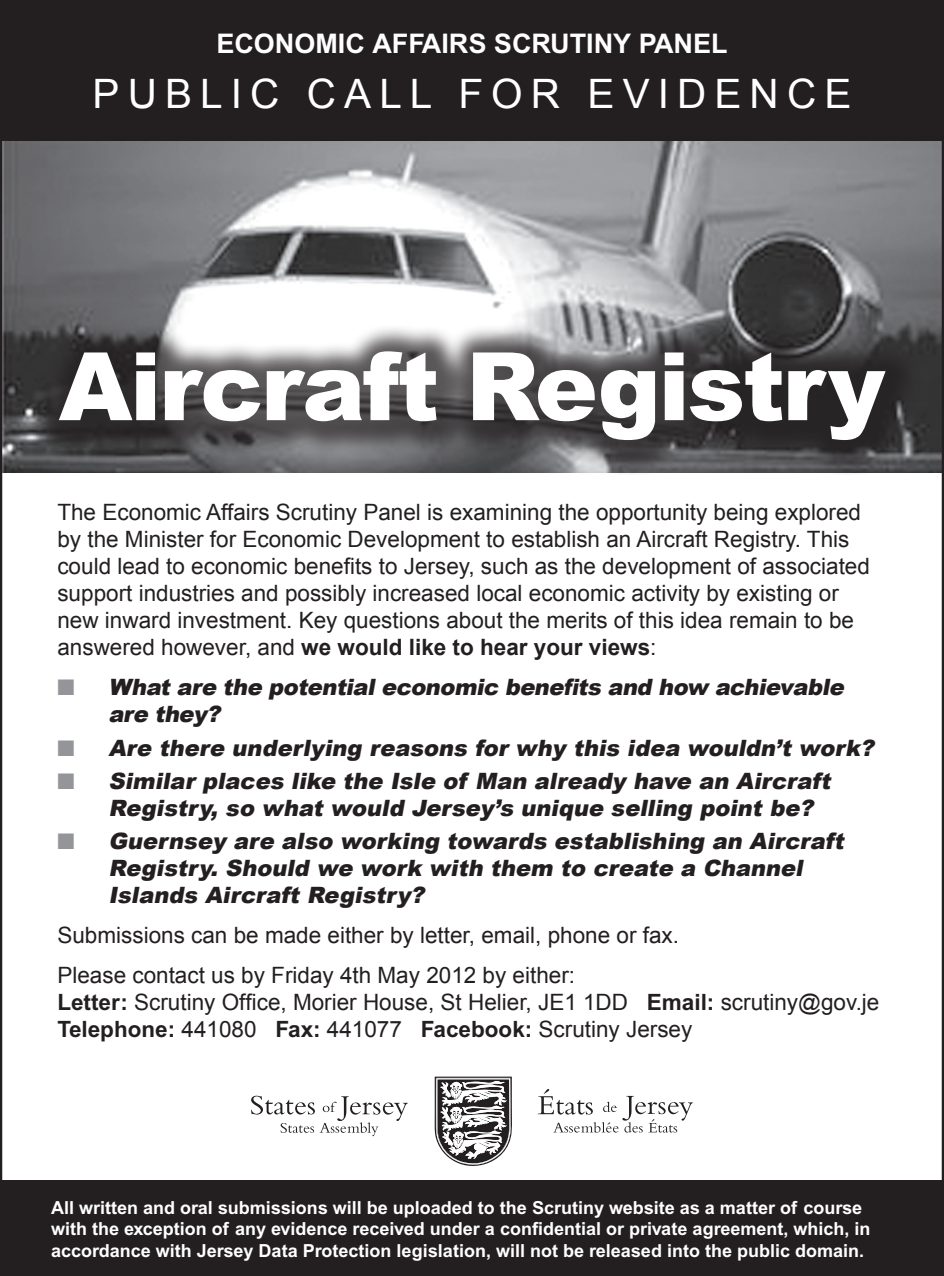
<style>
.page{position:relative;width:944px;height:1276px;background:#fff}
.page>*{position:absolute;margin:0;border:0;box-sizing:border-box;transform-origin:0 0}
.t1{font:900 94.5px "Arial";letter-spacing:-.025em;color:#fff}
.t2{font:40.5px "Arial";letter-spacing:.2em;color:#fff}
.t3{font:700 27px "Arial";color:#fff}
.t4{font:22.5px/27px "Arial";color:#231f20}
.t5{font:italic 900 22.5px/27px "Arial";color:#231f20}
.t6{font:700 18px/21.6px "Arial";color:#fff}
.s1{font-weight:700}
.s2{color:#939598}
</style>
<div class="page">
<img style="left:3px;top:140px;width:938px;height:332px">
<div style="left:0;top:0;width:944px;height:140px;background:#231f20"></div>
<svg style="left:251px;top:1095px;width:157px;height:41px"></svg>
<svg style="left:538px;top:1089px;width:155px;height:43px"></svg>
<svg style="left:434px;top:1076px;width:78px;height:90px"></svg>
<div style="left:0;top:1180px;width:944px;height:96px;background:#231f20"></div>
<div style="left:28px;top:321px;width:892px;height:154px;background:#231f20;opacity:.75"></div>
<p class="t3" style="left:216px;top:28px;width:494px">Economic Affairs Scrutiny Panel</p>
<h2 class="t2" style="left:93px;top:68px;width:400px">Public Ca ll for</h2>
<h2 class="t2" style="left:588px;top:68px;width:260px">Evide nce</h2>
<h1 class="t1" style="left:59px;top:318px;width:828px">Aircraft Registry</h1>
<p class="t4" style="left:57px;top:499px;width:814px">The Economic Affairs Scrutiny Panel is examining the opportunity being explored by the Minister for Economic Development to establish an Aircraft Registry. This could lead to economic benefits to Jersey, such as the development of associated support industries and possibly increased local economic activity by existing or new inward investment. Key questions about the merits of this idea remain to be answered however, and <span class="s1">we would like to hear your views</span>:</p>
<p class="t5" style="left:108px;top:673px;width:742px;text-indent:-51px"><span class="s2">■</span> Whatare the potentialeconomic benefits and how achievable are they?</p>
<p class="t5" style="left:57px;top:733px;width:824px"><span class="s2">■</span> Are there underlying reasons for why this idea wouldn’t work?</p>
<p class="t5" style="left:108px;top:767px;width:729px;text-indent:-51px"><span class="s2">■</span> Similar places like the Isle of Man already have an Aircraft<br>Registry, so what would Jersey’s unique selling point be?</p>
<p class="t5" style="left:108px;top:827px;width:742px;text-indent:-51px"><span class="s2">■</span> Guernsey are also working towards establishing an Aircraft<br>Registry. Should we work with them to create a Channel<br>Islands Aircraft Registry?</p>
<p class="t4" style="left:57px;top:915px;width:623px;line-height:39.8px">Submissions can be made either by letter, email, phone or fax.<br>Please contact us by Friday 4th May 2012 by either:</p>
<p class="t4" style="left:57px;top:988px;width:823px"><span class="s1">Letter:</span> Scrutiny Office, Morier House, St Helier, JE1 1DD <span class="s1">Email:</span> scrutiny@gov.je<br><span class="s1">Telephone:</span> 441080 <span class="s1">Fax:</span> 441077 <span class="s1">Facebook:</span> Scrutiny Jersey</p>
<p class="t6" style="left:51px;top:1196px;width:821px">All written and oral submissions will be uploaded to the Scrutiny website as a matter of course with the exception of any evidence received under a confidential or private agreement, which, in accordance with Jersey Data Protection legislation, will not be released into the public domain.</p>
</div>
